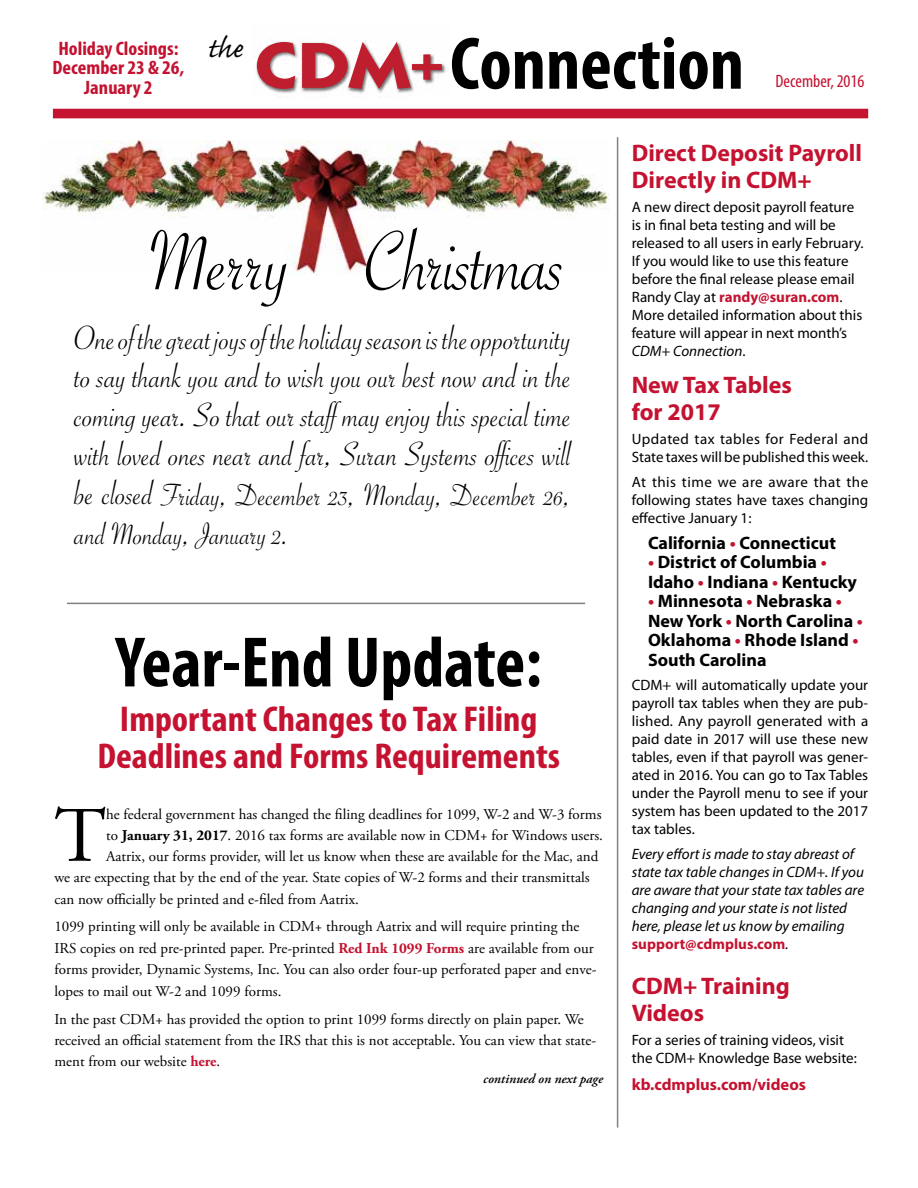
<style>
.page{position:relative;width:918px;height:1188px;background:#fff}
.page>*{position:absolute;margin:0;border:0;box-sizing:border-box;transform-origin:0 0}
.t1{font:90px "Savoye Let Plain";letter-spacing:-.02em;color:#000;scale:.95 1}
.t2{font:78.3px "Adobe Garamond Pro";color:#000}
.t3{font:700 condensed 75px "Myriad Pro";color:#000}
.t4{font:700 condensed 72px "Myriad Pro";color:#000}
.t5{font:700 65.25px "Itc Kabel";color:#be1e2d;scale:1.18 1}
.t6{font:36px/39px "Savoye Let Plain";color:#000;text-align:justify}
.t7{font:700 condensed 36px/37.5px "Myriad Pro";color:#c41230;text-align:center;scale:1.05 1}
.t8{font:36px "Caflisch Script Pro";color:#000}
.t9{font:33px/39px "Savoye Let Plain";color:#000}
.t10{font:700 24px/27px "Myriad Pro";color:#c41230}
.t11{font:700 condensed 19.5px/19.5px "Myriad Pro";color:#c41230;text-align:center;scale:1.05 1}
.t12{font:700 18px/19.5px "Myriad Pro";color:#000}
.t13{font:condensed 18px "Myriad Pro";color:#c41230}
.t14{font:700 16.5px "Myriad Pro";color:#c41230}
.t15{font:15px/21.5px "Adobe Garamond Pro";color:#000}
.t16{font:15px/18px "Myriad Pro";color:#000}
.t17{font:italic 15px/18px "Myriad Pro";color:#000}
.t18{font:italic 600 13.5px "Adobe Garamond Pro";color:#000}
.s1{font-size:48.9px}
.s2{font-size:36px}
.s3{font-weight:700}
.s4{font-weight:700;color:#c41230}
.s5{font-style:italic}
.s6{color:#c41230}
.s7{font-weight:700;font-style:normal;color:#c41230}
</style>
<div class="page">
<div style="left:53px;top:109px;width:815px;height:9px;background:#c41230"></div>
<img style="left:256px;top:41px;width:190px;height:53px">
<img style="left:42px;top:140px;width:568px;height:134px">
<hr style="left:67px;top:603px;width:518px;height:1px;background:#000">
<hr style="left:617px;top:137px;width:1px;height:991px;background:#000">
<h3 class="t11" style="left:53px;top:38px;width:127px">Holiday Closings:<br>December 23 &amp; 26,<br>January 2</h3>
<h3 class="t8" style="left:208px;top:30px;width:36px">the</h3>
<h3 class="t5" style="left:255px;top:26px;width:162px">CDM<span class="s1">+</span></h3>
<h3 class="t3" style="left:450px;top:17px;width:296px">Connection</h3>
<p class="t13" style="left:775px;top:70px;width:90px">December, 2016</p>
<h1 class="t1" style="left:149px;top:203px;width:440px">Merry Christmas</h1>
<h3 class="t6" style="left:75px;top:318px;width:498px">One of the great joys of the holiday season is the opportunity to say thank you and to wish you our best now and in the coming year. So that our staffmay enjoy this special time with loved ones near and far, Suran Systems offices will</h3>
<h3 class="t9" style="left:75px;top:475px;width:498px"><span class="s2">be closed</span> Friday, December 23, Monday, December 26, and Monday, January 2.</h3>
<h3 class="t4" style="left:116px;top:617px;width:428px">Year-End Update:</h3>
<h3 class="t7" style="left:97px;top:699px;width:442px">Important Changes to Tax Filing<br>Deadlines and Forms Requirements</h3>
<h2 class="t2" style="left:54px;top:789px;width:53px">T</h2>
<p class="t15" style="left:106px;top:804px;width:497px">he federal government has changed the filing deadlines for 1099, W-2 and W-3 forms</p>
<p class="t15" style="left:106px;top:825px;width:498px">to <span class="s3">January 31, 2017</span>. 2016 tax forms are available now in CDM+ for Windows users.</p>
<p class="t15" style="left:106px;top:846px;width:494px">Aatrix, our forms provider, will let us know when these are available for the Mac, and</p>
<p class="t15" style="left:54px;top:867px;width:537px">we are expecting that by the end of the year. State copies of W-2 forms and their transmittals</p>
<p class="t15" style="left:54px;top:889px;width:306px">can now officially be printed and e-filed from Aatrix.</p>
<p class="t15" style="left:54px;top:917px;width:544px">1099 printing will only be available in CDM+ through Aatrix and will require printing the IRS copies on red pre-printed paper. Pre-printed <span class="s4">Red Ink 1099 Forms</span> are available from our forms provider, Dynamic Systems, Inc. You can also order four-up perforated paper and enve&shy;lopes to mail out W-2 and 1099 forms.</p>
<p class="t15" style="left:54px;top:1009px;width:543px">In the past CDM+ has provided the option to print 1099 forms directly on plain paper. We received an official statement from the IRS that this is not acceptable. You can view that state&shy;ment from our website <span class="s4">here</span>.</p>
<p class="t18" style="left:483px;top:1071px;width:121px">continued on next page</p>
<h3 class="t10" style="left:632px;top:138px;width:232px">Direct Deposit Payroll<br>Directly in CDM+</h3>
<p class="t16" style="left:632px;top:198px;width:233px">A new direct deposit payroll feature is in final beta testing and will be released to all users in early February.<br>If you would like to use this feature before the final release please email Randy Clay at <span class="s4">randy@suran.com</span>.<br>More detailed information about this feature will appear in next month’s <span class="s5">CDM+ Connection</span>.</p>
<h3 class="t10" style="left:632px;top:371px;width:162px">New Tax Tables for 2017</h3>
<p class="t16" style="left:632px;top:430px;width:238px">Updated tax tables for Federal and<br>State taxes will be published this week.</p>
<p class="t16" style="left:632px;top:473px;width:238px;text-align:justify">At this time we are aware that the following states have taxes changing effective January 1:</p>
<p class="t12" style="left:648px;top:532px;width:189px">California <span class="s6">•</span> Connecticut</p>
<p class="t12" style="left:648px;top:552px;width:211px"><span class="s6">•</span> District of Columbia <span class="s6">•<br></span>Idaho <span class="s6">•</span> Indiana <span class="s6">•</span> Kentucky</p>
<p class="t12" style="left:648px;top:591px;width:217px"><span class="s6">•</span> Minnesota <span class="s6">•</span> Nebraska <span class="s6">•<br></span>New York <span class="s6">•</span> North Carolina <span class="s6">•<br></span>Oklahoma <span class="s6">•</span> Rhode Island <span class="s6">•<br></span>South Carolina</p>
<p class="t16" style="left:632px;top:676px;width:238px;text-align:justify">CDM+ will automatically update your payroll tax tables when they are pub&shy;lished. Any payroll generated with a paid date in 2017 will use these new tables, even if that payroll was gener&shy;ated in 2016. You can go to Tax Tables under the Payroll menu to see if your system has been updated to the 2017 tax tables.</p>
<p class="t17" style="left:632px;top:845px;width:234px">Every effort is made to stay abreast of state tax table changes in CDM+. If you are aware that your state tax tables are changing and your state is not listed here, please let us know by emailing <span class="s7">support@cdmplus.com</span>.</p>
<h3 class="t10" style="left:632px;top:971px;width:160px">CDM+ Training<br>Videos</h3>
<p class="t16" style="left:632px;top:1031px;width:227px">For a series of training videos, visit the CDM+ Knowledge Base website:</p>
<p class="t14" style="left:632px;top:1073px;width:176px">kb.cdmplus.com/videos</p>
</div>
